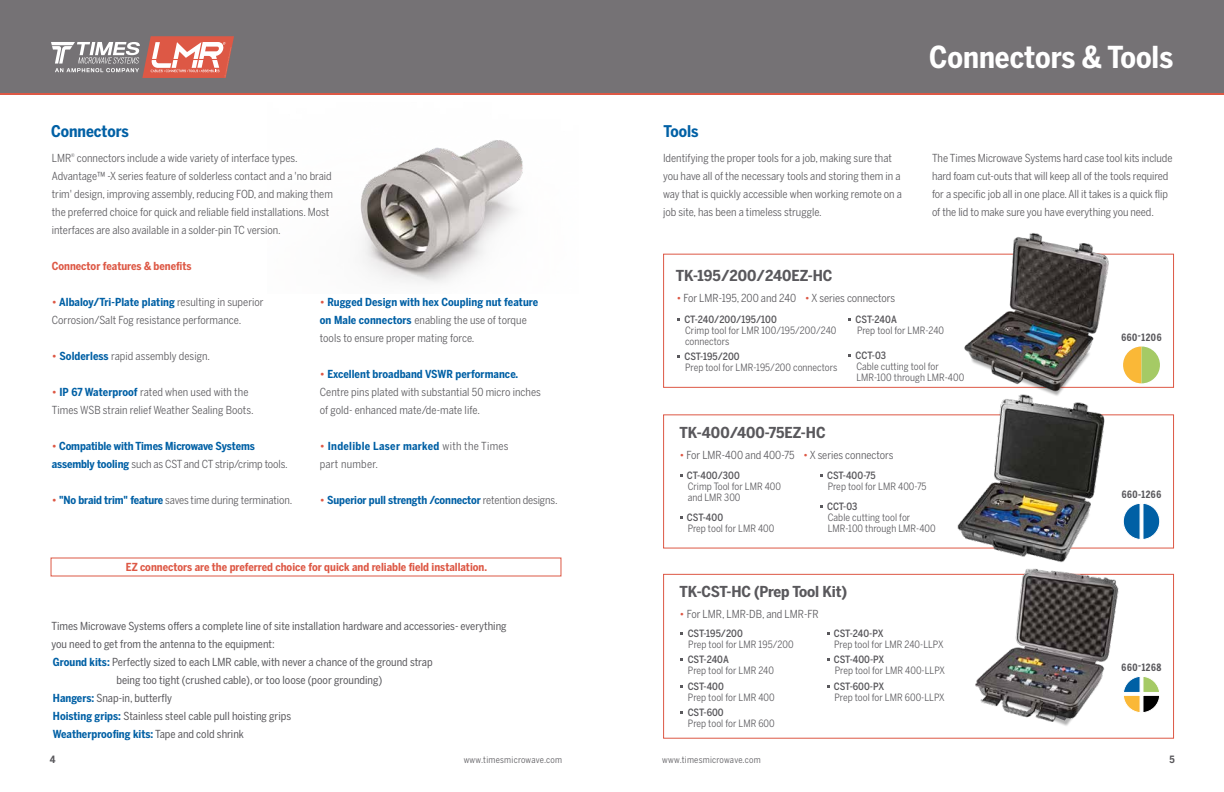
<style>
.page{position:relative;width:1224px;height:792px;background:#fff}
.page>*{position:absolute;margin:0;border:0;box-sizing:border-box;transform-origin:0 0}
.t1{font:700 30px "Benton Sans Cond";color:#fff}
.t2{font:700 16px "Benton Sans Cond";color:#0060a5}
.t3{font:700 15px "Benton Sans Cond";letter-spacing:-.005em;color:#59585c;scale:1.05 1}
.t4{font:11px/18px "Benton Sans Cond";color:#59585c}
.t5{font:11px "Benton Sans Cond";color:#59585c}
.t6{font:700 11px/18px "Benton Sans Cond";letter-spacing:-.01em;color:#0060a5}
.t7{font:700 11px "Benton Sans Cond";color:#dd5845}
.t8{font:11px/18px "Benton Sans Cond";letter-spacing:.025em;color:#59585c}
.t9{font:10px/11px "Benton Sans Cond";letter-spacing:.005em;color:#59585c}
.t10{font:500 10px "Benton Sans Cond";color:#59585c}
.t11{font:700 10px "Benton Sans Comp";letter-spacing:.05em;color:#59585c;scale:1.05 1}
.t12{font:700 10px "Benton Sans Cond";color:#59585c}
.t13{font:9px "Benton Sans Cond";letter-spacing:.03em;color:#59585c}
.t14{font:5px "Benton Sans Cond";color:#59585c}
.s1{font-weight:700;color:#dd5845}
.s2{font-weight:700;color:#0060a5}
.s3{color:#dd5845}
.s4{font-weight:400;color:#59585c}
</style>
<div class="page">
<div style="left:663px;top:574px;width:511px;height:165px;border:1px solid #dd5845"></div>
<svg style="left:1123px;top:676px;width:37px;height:37px"></svg>
<img style="left:964px;top:568px;width:159px;height:158px">
<svg style="left:1123px;top:503px;width:37px;height:37px"></svg>
<img style="left:954px;top:397px;width:169px;height:166px">
<div style="left:663px;top:254px;width:511px;height:134px;border:1px solid #dd5845"></div>
<svg style="left:1123px;top:346px;width:37px;height:37px"></svg>
<div style="left:971px;top:352px;width:120px;height:45px;background:#000;opacity:.3"></div>
<img style="left:961px;top:233px;width:156px;height:160px">
<hr style="left:0;top:92px;width:1224px;height:3px;background:#dd5845">
<div style="left:0;top:0;width:1224px;height:93px;background:#757275"></div>
<svg style="left:51px;top:36px;width:183px;height:42px"></svg>
<img style="left:360px;top:140px;width:163px;height:143px">
<h2 class="t2" style="left:51px;top:122px;width:79px">Connectors</h2>
<p class="t4" style="left:52px;top:149px;width:21px">LMR</p>
<p class="t14" style="left:71px;top:152px;width:5px">®</p>
<p class="t4" style="left:52px;top:149px;width:283px;text-indent:25px">connectors include a wide variety of interface types.<br>Advantage™ -X series feature of solderless contact and a 'no braid trim' design, improving assembly, reducing FOD, and making them the preferred choice for quick and reliable field installations. Most interfaces are also available in a solder-pin TC version.</p>
<p class="t7" style="left:52px;top:260px;width:141px">Connector features &amp; benefits</p>
<p class="t4" style="left:52px;top:293px;width:213px"><span class="s1">•</span> <span class="s2">Albaloy/Tri-Plate plating</span> resulting in superior<br>Corrosion/Salt Fog resistance performance.</p>
<p class="t4" style="left:52px;top:347px;width:160px"><span class="s1">•</span> <span class="s2">Solderless</span> rapid assembly design.</p>
<p class="t4" style="left:52px;top:383px;width:203px"><span class="s1">•</span> <span class="s2">IP 67 Waterproof</span> rated when used with the<br>Times WSB strain relief Weather Sealing Boots.</p>
<p class="t6" style="left:52px;top:437px;width:238px"><span class="s3">•</span> Compatible with Times Microwave Systems assembly tooling <span class="s4">such as CST and CT strip/crimp tools.</span></p>
<p class="t4" style="left:52px;top:491px;width:242px"><span class="s1">•</span> <span class="s2">"No braid trim" feature</span> saves time during termination.</p>
<p class="t6" style="left:320px;top:293px;width:220px"><span class="s3">•</span> Rugged Design with hex Coupling nut feature on Male connectors <span class="s4">enabling the use of torque tools to ensure proper mating force.</span></p>
<p class="t4" style="left:320px;top:365px;width:223px"><span class="s1">•</span> <span class="s2">Excellent broadband VSWR performance.<br></span>Centre pins plated with substantial 50 micro inches of gold- enhanced mate/de-mate life.</p>
<p class="t8" style="left:320px;top:437px;width:190px"><span class="s1">•</span> <span class="s2">Indelible Laser marked</span> with the Times part number.</p>
<p class="t6" style="left:320px;top:491px;width:239px"><span class="s3">•</span> Superior pull strength /connector <span class="s4">retention designs.</span></p>
<p class="t7" style="left:126px;top:561px;width:363px">EZ connectors are the preferred choice for quick and reliable field installation.</p>
<p class="t5" style="left:51px;top:620px;width:457px">Times Microwave Systems offers a complete line of site installation hardware and accessories- everything</p>
<p class="t5" style="left:51px;top:638px;width:225px">you need to get from the antenna to the equipment:</p>
<p class="t5" style="left:53px;top:656px;width:381px"><span class="s2">Ground kits:</span> Perfectly sized to each LMR cable, with never a chance of the ground strap</p>
<p class="t5" style="left:116px;top:674px;width:267px">being too tight (crushed cable), or too loose (poor grounding)</p>
<p class="t5" style="left:53px;top:692px;width:121px"><span class="s2">Hangers:</span> Snap-in, butterfly</p>
<p class="t5" style="left:53px;top:710px;width:240px"><span class="s2">Hoisting grips:</span> Stainless steel cable pull hoisting grips</p>
<p class="t6" style="left:53px;top:725px;width:193px">Weatherproofing kits: <span class="s4">Tape and cold shrink</span></p>
<h2 class="t2" style="left:664px;top:122px;width:37px">Tools</h2>
<p class="t4" style="left:663px;top:149px;width:240px">Identifying the proper tools for a job, making sure that you have all of the necessary tools and storing them in a way that is quickly accessible when working remote on a job site, has been a timeless struggle.</p>
<h1 class="t1" style="left:929px;top:40px;width:245px">Connectors &amp; Tools</h1>
<p class="t4" style="left:932px;top:149px;width:242px">The Times Microwave Systems hard case tool kits include hard foam cut-outs that will keep all of the tools required for a specific job all in one place. All it takes is a quick flip of the lid to make sure you have everything you need.</p>
<h3 class="t3" style="left:676px;top:267px;width:151px">TK-195/200/240EZ-HC</h3>
<p class="t10" style="left:684px;top:314px;width:94px">CT-240/200/195/100</p>
<p class="t9" style="left:685px;top:325px;width:153px">Crimp tool for LMR 100/195/200/240 connectors</p>
<p class="t10" style="left:684px;top:351px;width:57px">CST-195/200</p>
<p class="t9" style="left:685px;top:362px;width:154px">Prep tool for LMR-195/200 connectors</p>
<p class="t4" style="left:676px;top:289px;width:220px"><span class="s3">•</span> For LMR-195, 200 and 240 <span class="s3">•</span> X series connectors</p>
<p class="t10" style="left:856px;top:314px;width:43px">CST-240A</p>
<p class="t9" style="left:857px;top:325px;width:89px">Prep tool for LMR-240</p>
<p class="t10" style="left:856px;top:349px;width:32px">CCT-03</p>
<p class="t9" style="left:856px;top:361px;width:110px">Cable cutting tool for<br>LMR-100 through LMR-400</p>
<h3 class="t3" style="left:679px;top:424px;width:141px">TK-400/400-75EZ-HC</h3>
<p class="t4" style="left:679px;top:446px;width:216px"><span class="s3">•</span> For LMR-400 and 400-75 <span class="s3">•</span> X series connectors</p>
<p class="t10" style="left:687px;top:469px;width:54px">CT-400/300</p>
<p class="t9" style="left:688px;top:481px;width:95px">Crimp Tool for LMR 400 and LMR 300</p>
<p class="t10" style="left:687px;top:512px;width:38px">CST-400</p>
<p class="t9" style="left:688px;top:523px;width:88px">Prep tool for LMR 400</p>
<p class="t10" style="left:827px;top:469px;width:50px">CST-400-75</p>
<p class="t9" style="left:828px;top:481px;width:100px">Prep tool for LMR 400-75</p>
<p class="t10" style="left:827px;top:501px;width:32px">CCT-03</p>
<p class="t9" style="left:828px;top:512px;width:110px">Cable cutting tool for<br>LMR-100 through LMR-400</p>
<h3 class="t3" style="left:680px;top:582px;width:161px">TK-CST-HC (Prep Tool Kit)</h3>
<p class="t4" style="left:680px;top:605px;width:141px"><span class="s3">•</span> For LMR, LMR-DB, and LMR-FR</p>
<p class="t10" style="left:688px;top:628px;width:57px">CST-195/200</p>
<p class="t9" style="left:688px;top:639px;width:107px">Prep tool for LMR 195/200</p>
<p class="t10" style="left:688px;top:654px;width:43px">CST-240A</p>
<p class="t9" style="left:688px;top:665px;width:87px">Prep tool for LMR 240</p>
<p class="t10" style="left:688px;top:680px;width:38px">CST-400</p>
<p class="t9" style="left:688px;top:692px;width:88px">Prep tool for LMR 400</p>
<p class="t10" style="left:688px;top:707px;width:38px">CST-600</p>
<p class="t9" style="left:688px;top:718px;width:88px">Prep tool for LMR 600</p>
<p class="t10" style="left:834px;top:628px;width:51px">CST-240-PX</p>
<p class="t9" style="left:834px;top:639px;width:111px">Prep tool for LMR 240-LLPX</p>
<p class="t10" style="left:834px;top:654px;width:52px">CST-400-PX</p>
<p class="t9" style="left:835px;top:665px;width:112px">Prep tool for LMR 400-LLPX</p>
<p class="t10" style="left:834px;top:680px;width:52px">CST-600-PX</p>
<p class="t9" style="left:834px;top:692px;width:112px">Prep tool for LMR 600-LLPX</p>
<p class="t11" style="left:1122px;top:332px;width:40px">660-1206</p>
<p class="t11" style="left:1122px;top:488px;width:39px">660-1266</p>
<p class="t11" style="left:1122px;top:661px;width:39px">660-1268</p>
<p class="t12" style="left:50px;top:754px;width:7px">4</p>
<p class="t13" style="left:464px;top:754px;width:100px">www.timesmicrowave.com</p>
<p class="t13" style="left:662px;top:754px;width:100px">www.timesmicrowave.com</p>
<p class="t12" style="left:1169px;top:754px;width:7px">5</p>
</div>
